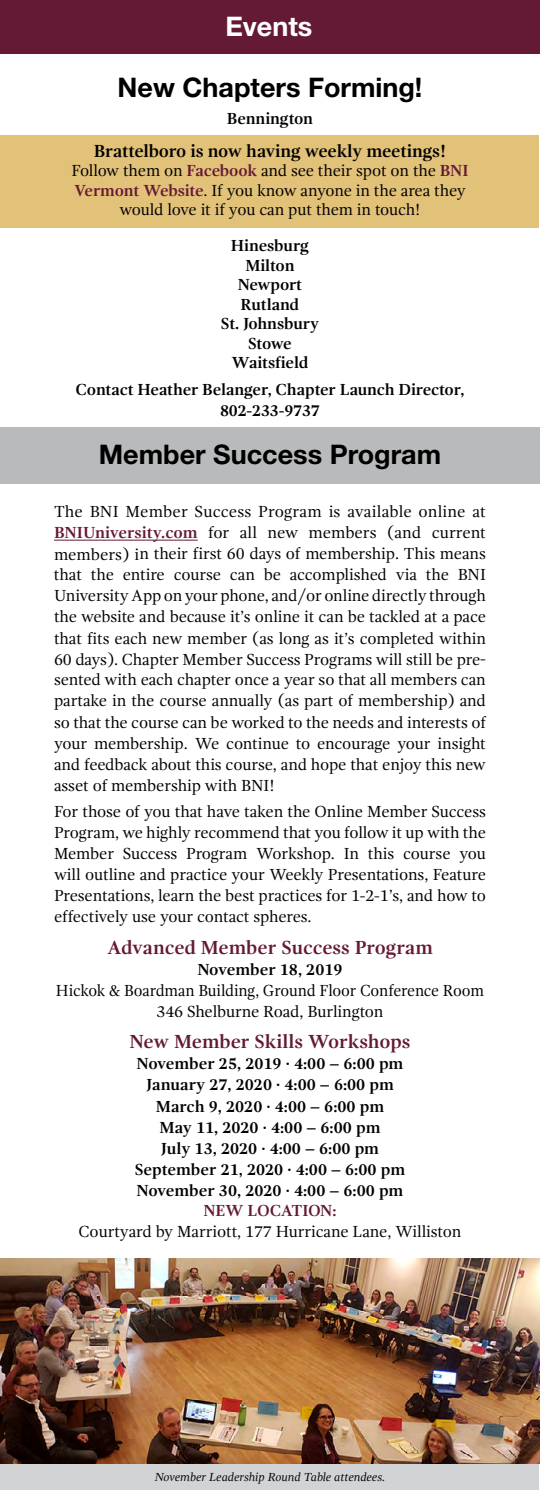
<style>
.page{position:relative;width:540px;height:1512px;background:#fff}
.page>*{position:absolute;margin:0;border:0;box-sizing:border-box;transform-origin:0 0}
.t1{font:700 27px "Helvetica Neue";color:#000}
.t2{font:700 27px "Helvetica Neue";color:#fff}
.t3{font:700 19.5px "Gandhi Serif";letter-spacing:-.005em;color:#641934}
.t4{font:700 18px "Gandhi Serif";letter-spacing:-.01em;color:#000}
.t5{font:16.5px/21px "Gandhi Serif";letter-spacing:-.01em;color:#000;text-align:justify}
.t6{font:700 16.5px/21px "Gandhi Serif";letter-spacing:-.01em;color:#000;text-align:center}
.t7{font:16.5px/21px "Gandhi Serif";letter-spacing:-.01em;color:#000;text-align:center;scale:.95 1}
.t8{font:700 16.5px "Gandhi Serif";letter-spacing:-.02em;color:#641934}
.t9{font:italic 12px "Gandhi Serif";color:#000}
.s1{font-weight:700;color:#641934}
</style>
<div class="page">
<div style="left:1px;top:1464px;width:538px;height:26px;background:#d1d3d4"></div>
<div style="left:1px;top:135px;width:538px;height:93px;background:#e2c179"></div>
<div style="left:0;top:427px;width:540px;height:56px;background:#b8babc"></div>
<hr style="left:54px;top:540px;width:144px;height:1px;background:#641934">
<div style="left:0;top:0;width:540px;height:54px;background:#641934"></div>
<img style="left:0;top:1259px;width:540px;height:205px">
<h1 class="t2" style="left:225px;top:9px;width:89px">Events</h1>
<h1 class="t1" style="left:118px;top:71px;width:306px">New Chapters Forming!</h1>
<p class="t6" style="left:227px;top:108px;width:88px">Bennington</p>
<p class="t4" style="left:94px;top:141px;width:354px">Brattelboro is now having weekly meetings!</p>
<p class="t5" style="left:71px;top:161px;width:399px;line-height:19.5px;text-align:center">Follow them on <span class="s1">Facebook</span> and see their spot on the <span class="s1">BNI<br>Vermont Website</span>. If you know anyone in the area they would love it if you can put them in touch!</p>
<p class="t6" style="left:221px;top:236px;width:100px;line-height:19.5px">Hinesburg<br>Milton<br>Newport<br>Rutland<br>St. Johnsbury<br>Stowe<br>Waitsfield</p>
<p class="t6" style="left:76px;top:378px;width:390px">Contact Heather Belanger, Chapter Launch Director,<br>802-233-9737</p>
<h1 class="t1" style="left:99px;top:438px;width:344px">Member Success Program</h1>
<p class="t5" style="left:54px;top:502px;width:434px">The BNI Member Success Program is available online at <span class="s1">BNIUniversity.com</span> for all new members (and current members) in their first 60 days of membership. This means that the entire course can be accomplished via the BNI University App on your phone, and/or online directly through the website and because it’s online it can be tackled at a pace that fits each new member (as long as it’s completed within 60 days). Chapter Member Success Programs will still be pre&shy;sented with each chapter once a year so that all members can partake in the course annually (as part of membership) and so that the course can be worked to the needs and interests of your membership. We continue to encourage your insight and feedback about this course, and hope that enjoy this new asset of membership with BNI!</p>
<p class="t5" style="left:54px;top:801px;width:434px">For those of you that have taken the Online Member Success Program, we highly recommend that you follow it up with the Member Success Program Workshop. In this course you will outline and practice your Weekly Presentations, Feature Presentations, learn the best practices for 1-2-1’s, and how to effectively use your contact spheres.</p>
<p class="t3" style="left:107px;top:936px;width:327px">Advanced Member Success Program</p>
<p class="t6" style="left:197px;top:959px;width:147px">November 18, 2019</p>
<p class="t7" style="left:56px;top:980px;width:452px">Hickok &amp; Boardman Building, Ground Floor Conference Room<br>346 Shelburne Road, Burlington</p>
<p class="t3" style="left:130px;top:1031px;width:282px">New Member Skills Workshops</p>
<p class="t6" style="left:135px;top:1053px;width:272px">November 25, 2019 · 4:00 – 6:00 pm<br>January 27, 2020 · 4:00 – 6:00 pm<br>March 9, 2020 · 4:00 – 6:00 pm<br>May 11, 2020 · 4:00 – 6:00 pm<br>July 13, 2020 · 4:00 – 6:00 pm<br>September 21, 2020 · 4:00 – 6:00 pm<br>November 30, 2020 · 4:00 – 6:00 pm</p>
<p class="t8" style="left:203px;top:1202px;width:135px">NEW LOCATION:</p>
<p class="t5" style="left:79px;top:1222px;width:384px">Courtyard by Marriott, 177 Hurricane Lane, Williston</p>
<p class="t9" style="left:155px;top:1470px;width:232px">November Leadership Round Table attendees.</p>
</div>
